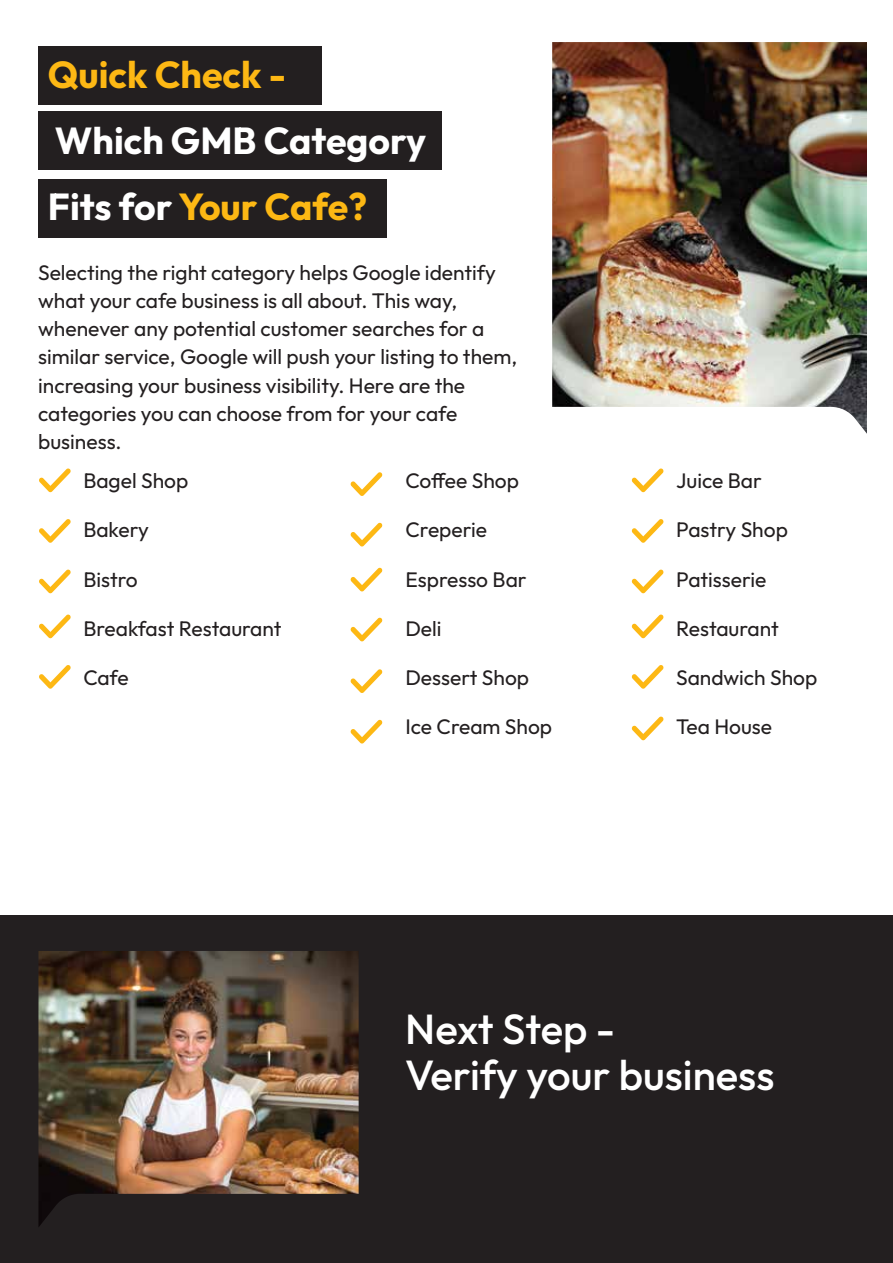
<style>
.page{position:relative;width:893px;height:1263px;background:#fff}
.page>*{position:absolute;margin:0;border:0;box-sizing:border-box;transform-origin:0 0}
.t1{font:500 42px/46.2px "Outfit";color:#fff}
.t2{font:700 37.5px/66px "Outfit";color:#fff}
.t3{font:700 37.5px "Outfit";color:#fdb814}
.t4{font:21px/28.2px "Outfit";color:#231f20}
.s1{color:#fdb814}
</style>
<div class="page">
<div style="left:38px;top:46px;width:283px;height:59px;background:#231f20"></div>
<div style="left:38px;top:112px;width:403px;height:58px;background:#231f20"></div>
<div style="left:38px;top:179px;width:349px;height:59px;background:#231f20"></div>
<img style="left:552px;top:42px;width:315px;height:392px">
<svg style="left:39px;top:468px;width:32px;height:24px"></svg>
<svg style="left:632px;top:468px;width:32px;height:24px"></svg>
<svg style="left:39px;top:519px;width:32px;height:24px"></svg>
<svg style="left:39px;top:569px;width:32px;height:24px"></svg>
<svg style="left:39px;top:614px;width:32px;height:24px"></svg>
<svg style="left:39px;top:665px;width:32px;height:24px"></svg>
<svg style="left:350px;top:472px;width:32px;height:24px"></svg>
<svg style="left:350px;top:522px;width:32px;height:25px"></svg>
<svg style="left:350px;top:567px;width:32px;height:25px"></svg>
<svg style="left:350px;top:617px;width:32px;height:25px"></svg>
<svg style="left:350px;top:669px;width:32px;height:24px"></svg>
<svg style="left:350px;top:720px;width:32px;height:24px"></svg>
<svg style="left:632px;top:519px;width:32px;height:24px"></svg>
<svg style="left:632px;top:569px;width:32px;height:24px"></svg>
<svg style="left:632px;top:614px;width:32px;height:24px"></svg>
<svg style="left:632px;top:665px;width:32px;height:24px"></svg>
<svg style="left:632px;top:716px;width:32px;height:24px"></svg>
<div style="left:0;top:916px;width:893px;height:347px;background:#231f20"></div>
<img style="left:38px;top:951px;width:321px;height:276px">
<h2 class="t3" style="left:48px;top:50px;width:240px">Quick Check -</h2>
<h2 class="t2" style="left:48px;top:109px;width:380px">Which GMB Category<br>Fits for <span class="s1">Your Cafe?</span></h2>
<p class="t4" style="left:38px;top:259px;width:480px">Selecting the right category helps Google identify what your cafe business is all about. This way, whenever any potential customer searches for a similar service, Google will push your listing to them, increasing your business visibility. Here are the categories you can choose from for your cafe business.</p>
<p class="t4" style="left:83px;top:467px;width:107px">Bagel Shop</p>
<p class="t4" style="left:83px;top:516px;width:67px">Bakery</p>
<p class="t4" style="left:83px;top:566px;width:56px">Bistro</p>
<p class="t4" style="left:83px;top:615px;width:200px">Breakfast Restaurant</p>
<p class="t4" style="left:83px;top:664px;width:47px">Cafe</p>
<p class="t4" style="left:405px;top:467px;width:115px">Coffee Shop</p>
<p class="t4" style="left:405px;top:516px;width:83px">Creperie</p>
<p class="t4" style="left:405px;top:566px;width:123px">Espresso Bar</p>
<p class="t4" style="left:405px;top:615px;width:38px">Deli</p>
<p class="t4" style="left:405px;top:664px;width:125px">Dessert Shop</p>
<p class="t4" style="left:405px;top:713px;width:148px">Ice Cream Shop</p>
<p class="t4" style="left:676px;top:467px;width:87px">Juice Bar</p>
<p class="t4" style="left:676px;top:516px;width:113px">Pastry Shop</p>
<p class="t4" style="left:676px;top:566px;width:92px">Patisserie</p>
<p class="t4" style="left:676px;top:615px;width:104px">Restaurant</p>
<p class="t4" style="left:676px;top:664px;width:143px">Sandwich Shop</p>
<p class="t4" style="left:676px;top:713px;width:97px">Tea House</p>
<h1 class="t1" style="left:405px;top:1007px;width:371px">Next Step -<br>Verify your business</h1>
</div>
